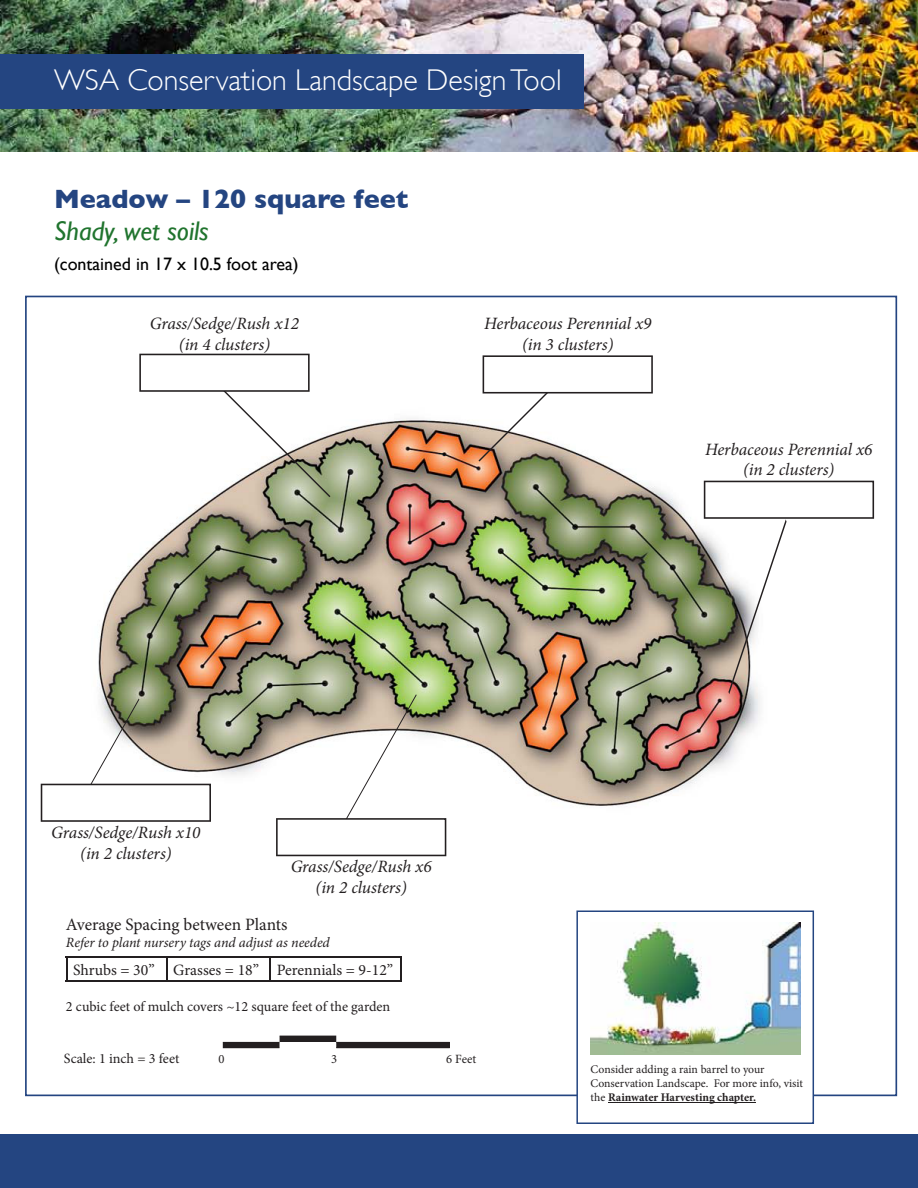
<style>
.page{position:relative;width:918px;height:1188px;background:#fff}
.page>*{position:absolute;margin:0;border:0;box-sizing:border-box;transform-origin:0 0}
.t1{font:300 30px "Gill Sans";color:#fff}
.t2{font:700 27px "Gill Sans";color:#244581}
.t3{font:italic 27px "Gill Sans";color:#20742e}
.t4{font:18px "Gill Sans";color:#000}
.t5{font:italic 17.4px/20.9px "Minion Pro";letter-spacing:-.01em;color:#231f20;text-align:center}
.t6{font:17.4px "Minion Pro";color:#231f20}
.t7{font:15.75px "Minion Pro";color:#231f20}
.t8{font:14.25px "Minion Pro";color:#231f20}
.t9{font:italic 14.25px "Minion Pro";letter-spacing:-.005em;color:#231f20}
.t10{font:12.6px "Minion Pro";color:#231f20}
.t11{font:11.7px/14.1px "Minion Pro";color:#231f20}
.s1{font-weight:700}
</style>
<div class="page">
<img style="left:0;top:0;width:918px;height:151px">
<div style="left:0;top:54px;width:583px;height:55px;background:#244581"></div>
<div style="left:0;top:1134px;width:918px;height:54px;background:#244581"></div>
<svg style="left:223px;top:1036px;width:227px;height:12px"></svg>
<hr style="left:66px;top:956px;width:101px;height:2px;background:#231f20">
<hr style="left:66px;top:958px;width:2px;height:22px;background:#231f20">
<hr style="left:167px;top:956px;width:103px;height:2px;background:#231f20">
<hr style="left:166px;top:958px;width:2px;height:22px;background:#231f20">
<hr style="left:270px;top:956px;width:132px;height:2px;background:#231f20">
<hr style="left:269px;top:958px;width:2px;height:22px;background:#231f20">
<hr style="left:400px;top:958px;width:2px;height:22px;background:#231f20">
<hr style="left:66px;top:980px;width:336px;height:2px;background:#231f20">
<img style="left:40px;top:353px;width:765px;height:504px">
<svg style="left:139px;top:354px;width:191px;height:143px"></svg>
<svg style="left:276px;top:694px;width:170px;height:162px"></svg>
<svg style="left:41px;top:699px;width:170px;height:123px"></svg>
<svg style="left:704px;top:481px;width:170px;height:213px"></svg>
<svg style="left:478px;top:355px;width:175px;height:107px"></svg>
<img style="left:590px;top:922px;width:211px;height:132px">
<hr style="left:608px;top:1102px;width:148px;height:1px;background:#231f20">
<div style="left:576px;top:910px;width:238px;height:214px;border:2px solid #244581"></div>
<h1 class="t1" style="left:54px;top:56px;width:509px">WSA Conservation Landscape Design Tool</h1>
<h2 class="t2" style="left:54px;top:183px;width:356px">Meadow – 120 square feet</h2>
<h2 class="t3" style="left:54px;top:215px;width:156px">Shady, wet soils</h2>
<p class="t4" style="left:54px;top:253px;width:246px">(contained in 17 x 10.5 foot area)</p>
<p class="t5" style="left:150px;top:313px;width:151px">Grass/Sedge/Rush x12 (in 4 clusters)</p>
<p class="t5" style="left:484px;top:313px;width:169px">Herbaceous Perennial x9 (in 3 clusters)</p>
<p class="t5" style="left:705px;top:439px;width:169px">Herbaceous Perennial x6 (in 2 clusters)</p>
<p class="t5" style="left:51px;top:822px;width:151px">Grass/Sedge/Rush x10 (in 2 clusters)</p>
<p class="t5" style="left:291px;top:856px;width:143px">Grass/Sedge/Rush x6 (in 2 clusters)</p>
<p class="t6" style="left:66px;top:912px;width:223px">Average Spacing between Plants</p>
<p class="t9" style="left:66px;top:932px;width:265px">Refer to plant nursery tags and adjust as needed</p>
<p class="t7" style="left:73px;top:959px;width:322px">Shrubs = 30” Grasses = 18” Perennials = 9-12”</p>
<p class="t8" style="left:66px;top:997px;width:326px">2 cubic feet of mulch covers ~12 square feet of the garden</p>
<p class="t8" style="left:64px;top:1049px;width:117px">Scale: 1 inch = 3 feet</p>
<p class="t10" style="left:219px;top:1051px;width:8px">0</p>
<p class="t10" style="left:331px;top:1050px;width:8px">3</p>
<p class="t10" style="left:446px;top:1051px;width:31px">6 Feet</p>
<p class="t11" style="left:591px;top:1062px;width:214px">Consider adding a rain barrel to your<br>Conservation Landscape. For more info, visit the <span class="s1">Rainwater Harvesting chapter.</span></p>
</div>
